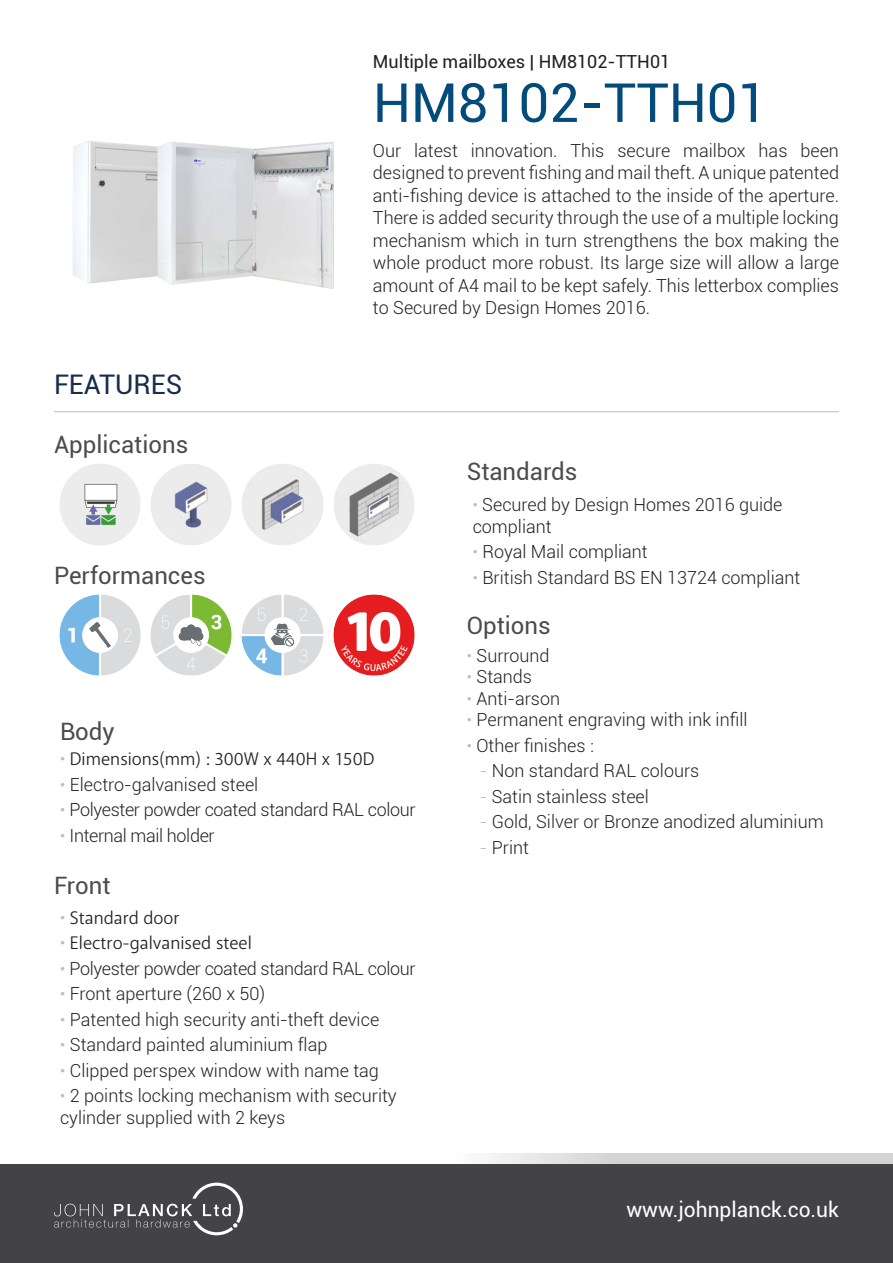
<style>
.page{position:relative;width:893px;height:1263px;background:#fff}
.page>*{position:absolute;margin:0;border:0;box-sizing:border-box;transform-origin:0 0}
.t1{font:54px "Roboto";color:#034b7b}
.t2{font:27px "Roboto";color:#182d4c}
.caractéristiques{font:24px "Roboto";color:#4b4c4d}
.t3{font:21px "Roboto";color:#fff}
.caractéristiques-2{font:300 18px/22.5px "Roboto";color:#231f20}
.caractéristiques-3{font:300 18px "Roboto";letter-spacing:-.02em;color:#231f20}
.caractéristiques-4{font:18px "Anago";color:#231f20}
.t4{font:18px "Roboto";color:#231f20}
.s1{color:#bcbdc0}
.s2{font-family:"Anago";font-weight:400;color:#bcbdc0}
</style>
<div class="page">
<img style="left:73px;top:141px;width:261px;height:148px">
<img style="left:60px;top:464px;width:354px;height:81px">
<img style="left:59px;top:594px;width:356px;height:82px">
<hr style="left:54px;top:411px;width:785px;height:1px;background:#bcbdc0">
<div style="left:0;top:1164px;width:893px;height:99px;background:#434346"></div>
<svg style="left:490px;top:1153px;width:403px;height:11px;fill:#d3d3d3"></svg>
<svg style="left:54px;top:1182px;width:189px;height:53px"></svg>
<p class="t2" style="left:54px;top:365px;width:130px">FEATURES</p>
<p class="caractéristiques" style="left:54px;top:428px;width:136px">Applications</p>
<p class="t4" style="left:373px;top:49px;width:299px">Multiple mailboxes | HM8102-TTH01</p>
<p class="t1" style="left:373px;top:65px;width:396px">HM8102-TTH01</p>
<p class="caractéristiques-2" style="left:373px;top:138px;width:468px;text-align:justify">Our latest innovation. This secure mailbox has been designed to prevent fishing and mail theft. A unique patented anti-fishing device is attached to the inside of the aperture.<br>There is added security through the use of a multiple locking mechanism which in turn strengthens the box making the whole product more robust. Its large size will allow a large amount of A4 mail to be kept safely. This letterbox complies to Secured by Design Homes 2016.</p>
<p class="caractéristiques" style="left:54px;top:559px;width:153px">Performances</p>
<p class="caractéristiques" style="left:60px;top:714px;width:56px">Body</p>
<p class="caractéristiques-4" style="left:60px;top:748px;width:316px"><span class="s1">•</span> Dimensions(mm) : 300W x 440H x 150D</p>
<p class="caractéristiques-2" style="left:60px;top:772px;width:200px"><span class="s2">•</span> Electro-galvanised steel</p>
<p class="caractéristiques-3" style="left:60px;top:797px;width:357px"><span class="s2">•</span> Polyester powder coated standard RAL colour</p>
<p class="caractéristiques-3" style="left:60px;top:823px;width:156px"><span class="s2">•</span> Internal mail holder</p>
<p class="caractéristiques" style="left:54px;top:869px;width:58px">Front</p>
<p class="caractéristiques-4" style="left:60px;top:906px;width:121px"><span class="s1">•</span> Standard door</p>
<p class="caractéristiques-4" style="left:60px;top:932px;width:193px"><span class="s1">•</span> Electro-galvanised steel</p>
<p class="caractéristiques-3" style="left:60px;top:956px;width:357px"><span class="s2">•</span> Polyester powder coated standard RAL colour</p>
<p class="caractéristiques-2" style="left:60px;top:982px;width:207px"><span class="s2">•</span> Front aperture (260 x 50)</p>
<p class="caractéristiques-2" style="left:60px;top:1007px;width:321px"><span class="s2">•</span> Patented high security anti-theft device</p>
<p class="caractéristiques-2" style="left:60px;top:1033px;width:269px"><span class="s2">•</span> Standard painted aluminium flap</p>
<p class="caractéristiques-2" style="left:60px;top:1058px;width:320px"><span class="s2">•</span> Clipped perspex window with name tag</p>
<p class="caractéristiques-2" style="left:60px;top:1084px;width:338px;line-height:21.6px"><span class="s2">•</span> 2 points locking mechanism with security cylinder supplied with 2 keys</p>
<p class="caractéristiques" style="left:467px;top:454px;width:112px">Standards</p>
<p class="caractéristiques-2" style="left:473px;top:493px;width:311px;line-height:21.6px"><span class="s2">•</span> Secured by Design Homes 2016 guide compliant</p>
<p class="caractéristiques-2" style="left:473px;top:540px;width:176px"><span class="s2">•</span> Royal Mail compliant</p>
<p class="caractéristiques-2" style="left:473px;top:565px;width:329px"><span class="s2">•</span> British Standard BS EN 13724 compliant</p>
<p class="caractéristiques" style="left:467px;top:609px;width:85px">Options</p>
<p class="caractéristiques-2" style="left:467px;top:643px;width:84px"><span class="s2">•</span> Surround</p>
<p class="caractéristiques-2" style="left:467px;top:665px;width:67px"><span class="s2">•</span> Stands</p>
<p class="caractéristiques-2" style="left:467px;top:686px;width:95px"><span class="s2">•</span> Anti-arson</p>
<p class="caractéristiques-2" style="left:467px;top:708px;width:282px"><span class="s2">•</span> Permanent engraving with ink infill</p>
<p class="caractéristiques-2" style="left:467px;top:734px;width:129px"><span class="s2">•</span> Other finishes :</p>
<p class="caractéristiques-2" style="left:480px;top:759px;width:221px"><span class="s1">-</span> Non standard RAL colours</p>
<p class="caractéristiques-2" style="left:480px;top:785px;width:171px"><span class="s1">-</span> Satin stainless steel</p>
<p class="caractéristiques-2" style="left:480px;top:810px;width:345px"><span class="s1">-</span> Gold, Silver or Bronze anodized aluminium</p>
<p class="caractéristiques-2" style="left:480px;top:836px;width:51px"><span class="s1">-</span> Print</p>
<p class="t3" style="left:626px;top:1195px;width:214px">www.johnplanck.co.uk</p>
</div>
